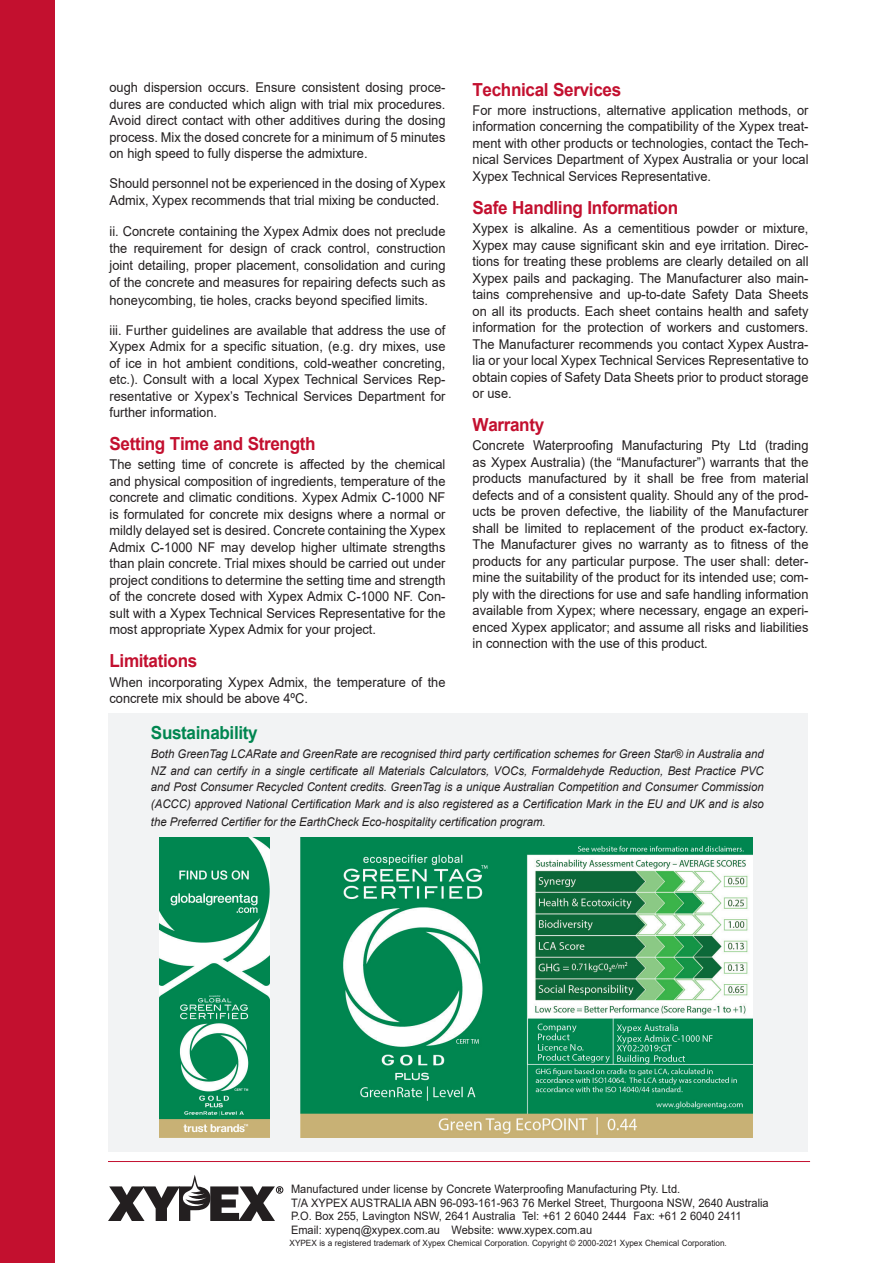
<style>
.page{position:relative;width:893px;height:1263px;background:#fff}
.page>*{position:absolute;margin:0;border:0;box-sizing:border-box;transform-origin:0 0}
._1_header{font:700 18px "Arial";letter-spacing:-.02em;color:#c3102f;scale:.95 1}
._1_header-2{font:700 18px "Arial";letter-spacing:-.02em;color:#008650;scale:.95 1}
._3_body_text{font:13.5px/16.5px "Arial";color:#231f20;text-align:justify;scale:.95 1}
._3_body_text-2{font:italic 12px/16.5px "Arial";color:#231f20;text-align:justify;scale:.95 1}
.t1{font:11.7px/13.5px "Arial";color:#231f20;scale:.95 1}
.t2{font:8.7px "Arial";color:#231f20;scale:.95 1}
</style>
<div class="page">
<hr style="left:108px;top:1161px;width:702px;height:1px;background:#c3102f">
<svg style="left:108px;top:1175px;width:175px;height:46px"></svg>
<div style="left:0;top:0;width:54px;height:1263px;background:#c3102f"></div>
<div style="left:108px;top:713px;width:699px;height:438px;background:#f2f3f4"></div>
<img style="left:160px;top:837px;width:110px;height:301px">
<img style="left:300px;top:837px;width:453px;height:301px">
<p class="_3_body_text" style="left:110px;top:79px;width:355px">ough dispersion occurs. Ensure consistent dosing proce&shy;dures are conducted which align with trial mix procedures.<br>Avoid direct contact with other additives during the dosing process. Mix the dosed concrete for a minimum of 5 minutes on high speed to fully disperse the admixture.</p>
<p class="_3_body_text" style="left:110px;top:175px;width:355px">Should personnel not be experienced in the dosing of Xypex<br>Admix, Xypex recommends that trial mixing be conducted.</p>
<p class="_3_body_text" style="left:110px;top:222px;width:355px;line-height:17.2px">ii. Concrete containing the Xypex Admix does not preclude the requirement for design of crack control, construction joint detailing, proper placement, consolidation and curing of the concrete and measures for repairing defects such as honeycombing, tie holes, cracks beyond specified limits.</p>
<p class="_3_body_text" style="left:110px;top:322px;width:355px">iii. Further guidelines are available that address the use of Xypex Admix for a specific situation, (e.g. dry mixes, use of ice in hot ambient conditions, cold-weather concreting, etc.). Consult with a local Xypex Technical Services Rep&shy;resentative or Xypex’s Technical Services Department for further information.</p>
<p class="_1_header" style="left:110px;top:431px;width:218px">Setting Time and Strength</p>
<p class="_3_body_text" style="left:110px;top:456px;width:355px">The setting time of concrete is affected by the chemical and physical composition of ingredients, temperature of the concrete and climatic conditions. Xypex Admix C-1000 NF is formulated for concrete mix designs where a normal or mildly delayed set is desired. Concrete containing the Xypex Admix C-1000 NF may develop higher ultimate strengths than plain concrete. Trial mixes should be carried out under project conditions to determine the setting time and strength of the concrete dosed with Xypex Admix C-1000 NF. Con&shy;sult with a Xypex Technical Services Representative for the most appropriate Xypex Admix for your project.</p>
<p class="_1_header" style="left:110px;top:648px;width:94px">Limitations</p>
<p class="_3_body_text" style="left:110px;top:673px;width:355px">When incorporating Xypex Admix, the temperature of the concrete mix should be above 4ºC.</p>
<p class="_1_header" style="left:472px;top:77px;width:158px">Technical Services</p>
<p class="_3_body_text" style="left:472px;top:102px;width:355px">For more instructions, alternative application methods, or information concerning the compatibility of the Xypex treat&shy;ment with other products or technologies, contact the Tech&shy;nical Services Department of Xypex Australia or your local Xypex Technical Services Representative.</p>
<p class="_1_header" style="left:472px;top:195px;width:218px">Safe Handling Information</p>
<p class="_3_body_text" style="left:472px;top:220px;width:355px">Xypex is alkaline. As a cementitious powder or mixture, Xypex may cause significant skin and eye irritation. Direc&shy;tions for treating these problems are clearly detailed on all Xypex pails and packaging. The Manufacturer also main&shy;tains comprehensive and up-to-date Safety Data Sheets on all its products. Each sheet contains health and safety information for the protection of workers and customers.<br>The Manufacturer recommends you contact Xypex Austra&shy;lia or your local Xypex Technical Services Representative to obtain copies of Safety Data Sheets prior to product storage or use.</p>
<p class="_1_header" style="left:472px;top:412px;width:77px">Warranty</p>
<p class="_3_body_text" style="left:472px;top:437px;width:355px">Concrete Waterproofing Manufacturing Pty Ltd (trading as Xypex Australia) (the “Manufacturer”) warrants that the products manufactured by it shall be free from material defects and of a consistent quality. Should any of the prod&shy;ucts be proven defective, the liability of the Manufacturer shall be limited to replacement of the product ex-factory.<br>The Manufacturer gives no warranty as to fitness of the products for any particular purpose. The user shall: deter&shy;mine the suitability of the product for its intended use; com&shy;ply with the directions for use and safe handling information available from Xypex; where necessary, engage an experi&shy;enced Xypex applicator; and assume all risks and liabilities in connection with the use of this product.</p>
<p class="_1_header-2" style="left:151px;top:720px;width:114px">Sustainability</p>
<p class="_3_body_text-2" style="left:151px;top:746px;width:647px">Both GreenTag LCARate and GreenRate are recognised third party certification schemes for Green Star® in Australia and NZ and can certify in a single certificate all Materials Calculators, VOCs, Formaldehyde Reduction, Best Practice PVC and Post Consumer Recycled Content credits. GreenTag is a unique Australian Competition and Consumer Commission (ACCC) approved National Certification Mark and is also registered as a Certification Mark in the EU and UK and is also</p>
<p class="_3_body_text-2" style="left:151px;top:814px;width:417px">the Preferred Certifier for the EarthCheck Eco-hospitality certification program.</p>
<p class="t1" style="left:291px;top:1182px;width:504px">Manufactured under license by Concrete Waterproofing Manufacturing Pty. Ltd.<br>T/A XYPEX AUSTRALIA ABN 96-093-161-963 76 Merkel Street, Thurgoona NSW, 2640 Australia P.O. Box 255, Lavington NSW, 2641 Australia Tel: +61 2 6040 2444 Fax: +61 2 6040 2411<br>Email: xypenq@xypex.com.au Website: www.xypex.com.au</p>
<p class="t2" style="left:290px;top:1237px;width:462px">XYPEX is a registered trademark of Xypex Chemical Corporation. Copyright © 2000-2021 Xypex Chemical Corporation.</p>
</div>
